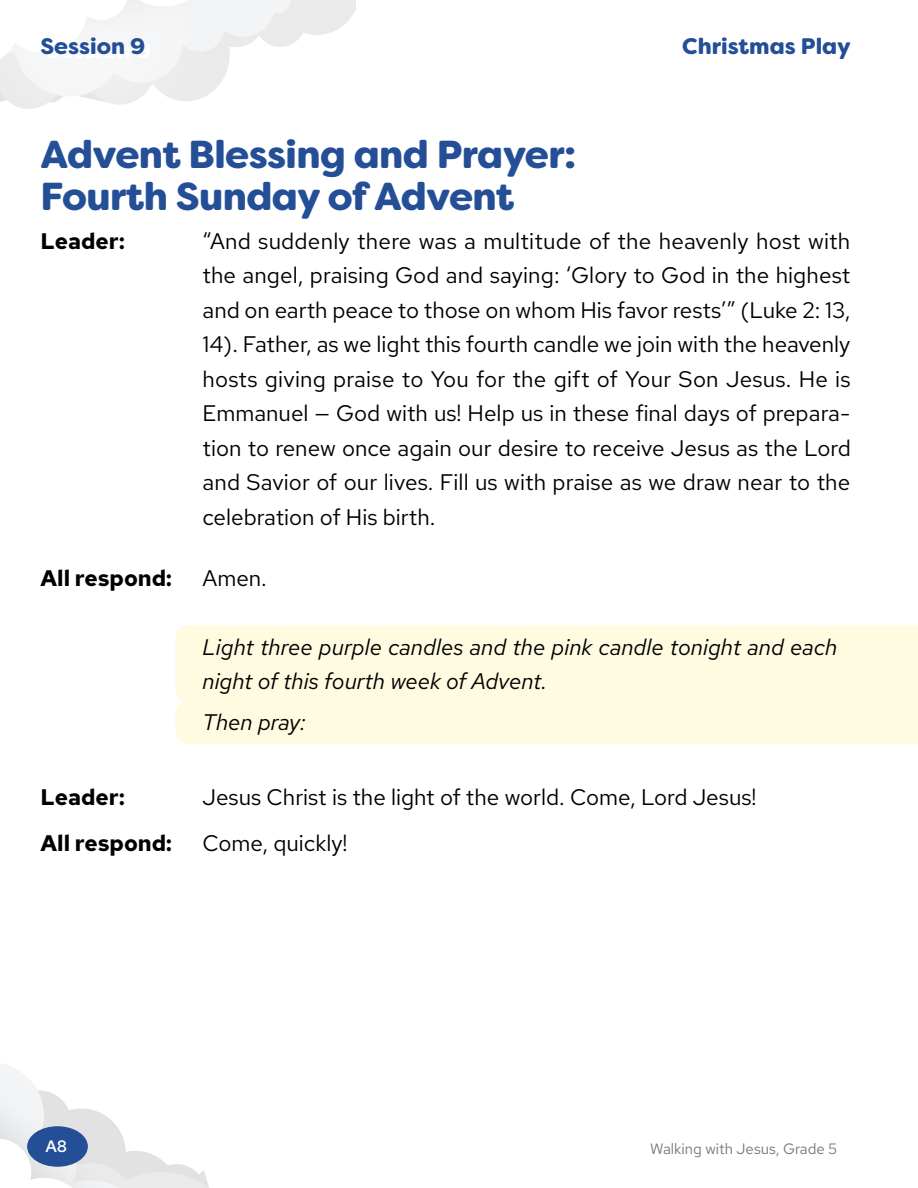
<style>
.page{position:relative;width:918px;height:1188px;background:#fff}
.page>*{position:absolute;margin:0;border:0;box-sizing:border-box;transform-origin:0 0}
.t1{font:900 39px/42px "Filson Soft";letter-spacing:-.015em;color:#244e96}
.t2{font:22.5px/34.5px "Red Hat Text";color:#000;text-align:justify}
.t3{font:italic 22.5px/34.5px "Red Hat Text";color:#000}
.t4{font:700 22.5px "Red Hat Text";color:#000}
.t5{font:900 22.5px "Filson Soft";color:#244e96}
.t6{font:500 16.5px "Red Hat Text";color:#fff}
.t7{font:15px "Red Hat Text";color:#77787b}
</style>
<div class="page">
<svg style="left:242px;top:0;width:113px;height:47px"></svg>
<div style="left:176px;top:625px;width:742px;height:76px;background:#fefbe1"></div>
<div style="left:176px;top:701px;width:742px;height:43px;background:#fefbe1"></div>
<svg style="left:0;top:1064px;width:209px;height:124px"></svg>
<div style="left:27px;top:1126px;width:61px;height:41px;background:#244e96;border-radius:50%"></div>
<div style="left:0;top:0;width:242px;height:156px;background:#fff;opacity:.75"></div>
<p class="t5" style="left:40px;top:32px;width:106px">Session 9</p>
<p class="t5" style="left:682px;top:32px;width:170px">Christmas Play</p>
<h1 class="t1" style="left:40px;top:134px;width:537px">Advent Blessing and Prayer:<br>Fourth Sunday of Advent</h1>
<p class="t4" style="left:40px;top:226px;width:86px">Leader:</p>
<p class="t2" style="left:202px;top:223px;width:650px">“And suddenly there was a multitude of the heavenly host with the angel, praising God and saying: ‘Glory to God in the highest and on earth peace to those on whom His favor rests’” (Luke 2: 13, 14). Father, as we light this fourth candle we join with the heavenly hosts giving praise to You for the gift of Your Son Jesus. He is Emmanuel — God with us! Help us in these final days of prepara&shy;tion to renew once again our desire to receive Jesus as the Lord and Savior of our lives. Fill us with praise as we draw near to the celebration of His birth.</p>
<p class="t4" style="left:40px;top:564px;width:133px">All respond:</p>
<p class="t2" style="left:202px;top:561px;width:66px">Amen.</p>
<p class="t3" style="left:202px;top:629px;width:636px">Light three purple candles and the pink candle tonight and each night of this fourth week of Advent.</p>
<p class="t3" style="left:202px;top:705px;width:105px">Then pray:</p>
<p class="t4" style="left:40px;top:783px;width:86px">Leader:</p>
<p class="t2" style="left:202px;top:780px;width:556px">Jesus Christ is the light of the world. Come, Lord Jesus!</p>
<p class="t4" style="left:40px;top:828px;width:133px">All respond:</p>
<p class="t2" style="left:202px;top:825px;width:147px">Come, quickly!</p>
<p class="t6" style="left:45px;top:1135px;width:23px">A8</p>
<p class="t7" style="left:650px;top:1139px;width:188px">Walking with Jesus, Grade 5</p>
</div>
